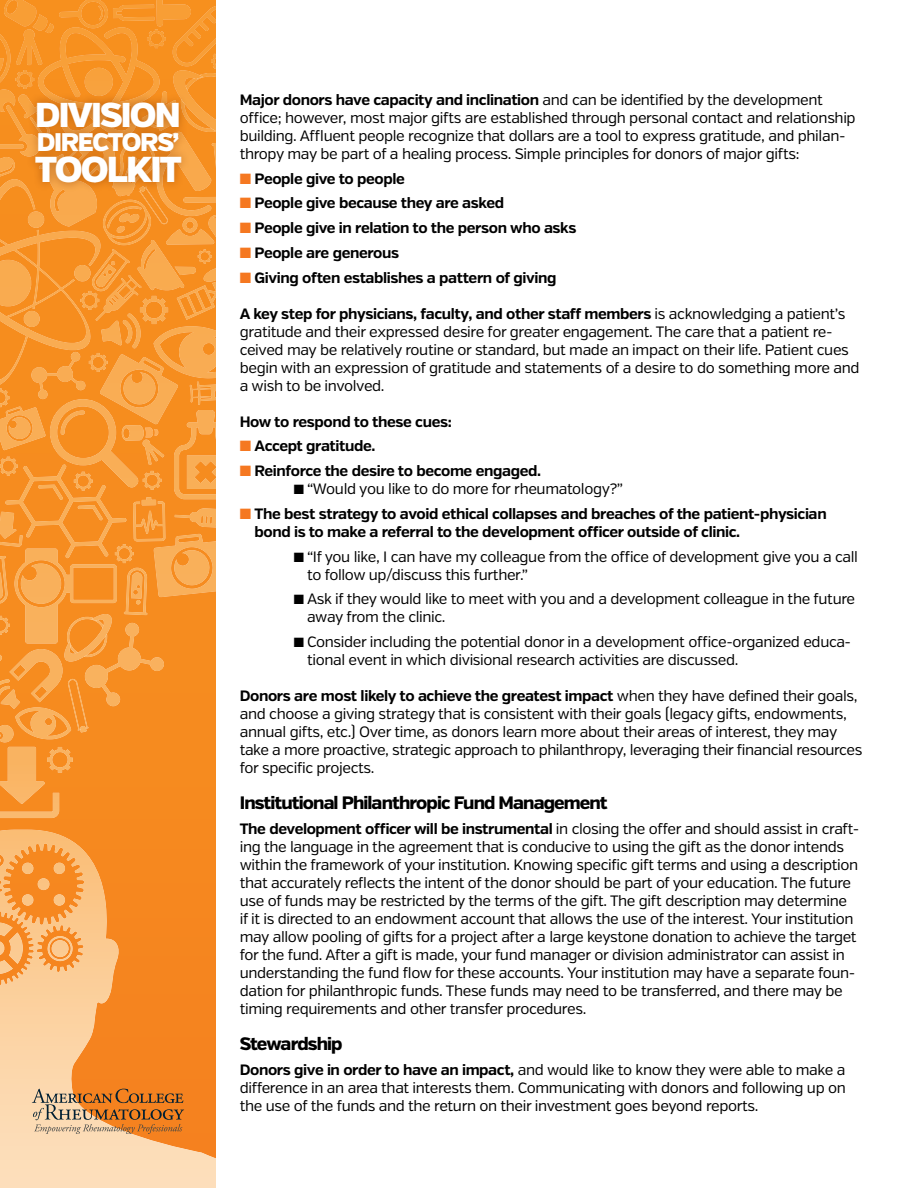
<style>
.page{position:relative;width:918px;height:1188px;background:#fff}
.page>*{position:absolute;margin:0;border:0;box-sizing:border-box;transform-origin:0 0}
.t1{font:900 36px "Verb";letter-spacing:-.05em;color:#fff}
.t2{font:900 34.5px "Verb";letter-spacing:-.05em;color:#fff}
.t3{font:900 25.5px "Verb";letter-spacing:-.05em;color:#fff}
.t4{font:800 18px "Verb";letter-spacing:-.05em;color:#000}
.t5{font:15px/18px "Verb";letter-spacing:-.025em;color:#000}
.t6{font:700 15px/18px "Verb";letter-spacing:-.025em;color:#000}
.s1{font-weight:700}
.s2{color:#f57821}
</style>
<div class="page">
<svg style="left:0;top:830px;width:216px;height:358px;background:#f8a85a"></svg>
<svg style="left:0;top:0;width:216px;height:818px;background:#f6952d"></svg>
<img style="left:88px;top:614px;width:25px;height:48px">
<img style="left:147px;top:29px;width:19px;height:19px">
<img style="left:102px;top:353px;width:6px;height:19px">
<img style="left:88px;top:472px;width:5px;height:19px">
<img style="left:143px;top:471px;width:19px;height:19px">
<img style="left:15px;top:70px;width:19px;height:19px">
<img style="left:198px;top:249px;width:14px;height:15px">
<img style="left:115px;top:544px;width:19px;height:19px">
<img style="left:140px;top:296px;width:28px;height:28px">
<img style="left:211px;top:53px;width:5px;height:16px">
<img style="left:0;top:385px;width:88px;height:382px">
<img style="left:0;top:512px;width:17px;height:23px">
<img style="left:0;top:535px;width:23px;height:12px">
<img style="left:0;top:179px;width:102px;height:206px">
<img style="left:73px;top:265px;width:19px;height:17px">
<img style="left:47px;top:747px;width:26px;height:26px">
<img style="left:0;top:747px;width:45px;height:46px">
<img style="left:0;top:793px;width:59px;height:25px">
<svg style="left:0;top:959px;width:25px;height:17px"></svg>
<img style="left:9px;top:959px;width:15px;height:5px">
<img style="left:0;top:960px;width:13px;height:14px">
<img style="left:47px;top:936px;width:26px;height:25px">
<img style="left:0;top:830px;width:34px;height:129px">
<svg style="left:21px;top:862px;width:45px;height:44px;background:#f7973a"></svg>
<div style="left:26px;top:93px;width:164px;height:99px;background:#853600;opacity:.5"></div>
<svg style="left:32px;top:1089px;width:152px;height:45px;background:#ce8e53"></svg>
<h2 class="t2" style="left:35px;top:94px;width:147px">DIVISION</h2>
<h3 class="t3" style="left:37px;top:126px;width:144px">DIRECTORS’</h3>
<h1 class="t1" style="left:35px;top:148px;width:148px">TOOLKIT</h1>
<p class="t5" style="left:240px;top:91px;width:617px"><span class="s1">Major donors have capacity and inclination</span> and can be identified by the development office; however, most major gifts are established through personal contact and relationship building. Affluent people recognize that dollars are a tool to express gratitude, and philan&shy;thropy may be part of a healing process. Simple principles for donors of major gifts:</p>
<p class="t6" style="left:240px;top:170px;width:167px"><span class="s2">■</span> People give to people</p>
<p class="t6" style="left:240px;top:194px;width:266px"><span class="s2">■</span> People give because they are asked</p>
<p class="t6" style="left:240px;top:219px;width:338px"><span class="s2">■</span> People give in relation to the person who asks</p>
<p class="t6" style="left:240px;top:244px;width:161px"><span class="s2">■</span> People are generous</p>
<p class="t6" style="left:240px;top:269px;width:318px"><span class="s2">■</span> Giving often establishes a pattern of giving</p>
<p class="t5" style="left:240px;top:305px;width:621px"><span class="s1">A key step for physicians, faculty, and other staff members</span> is acknowledging a patient’s gratitude and their expressed desire for greater engagement. The care that a patient re&shy;ceived may be relatively routine or standard, but made an impact on their life. Patient cues begin with an expression of gratitude and statements of a desire to do something more and a wish to be involved.</p>
<p class="t6" style="left:240px;top:413px;width:214px">How to respond to these cues:</p>
<p class="t6" style="left:240px;top:437px;width:137px"><span class="s2">■</span> Accept gratitude.</p>
<p class="t6" style="left:240px;top:462px;width:303px"><span class="s2">■</span> Reinforce the desire to become engaged.</p>
<p class="t5" style="left:294px;top:480px;width:331px">■ “Would you like to do more for rheumatology?”</p>
<p class="t6" style="left:255px;top:505px;width:574px;text-indent:-15px"><span class="s2">■</span> The best strategy to avoid ethical collapses and breaches of the patient-physician bond is to make a referral to the development officer outside of clinic.</p>
<p class="t5" style="left:307px;top:548px;width:552px;text-indent:-13px">■ “If you like, I can have my colleague from the office of development give you a call to follow up/discuss this further.”</p>
<p class="t5" style="left:307px;top:590px;width:550px;text-indent:-13px">■ Ask if they would like to meet with you and a development colleague in the future away from the clinic.</p>
<p class="t5" style="left:307px;top:633px;width:546px;text-indent:-13px">■ Consider including the potential donor in a development office-organized educa&shy;tional event in which divisional research activities are discussed.</p>
<p class="t5" style="left:240px;top:687px;width:624px"><span class="s1">Donors are most likely to achieve the greatest impact</span> when they have defined their goals, and choose a giving strategy that is consistent with their goals (legacy gifts, endowments, annual gifts, etc.) Over time, as donors learn more about their areas of interest, they may take a more proactive, strategic approach to philanthropy, leveraging their financial resources for specific projects.</p>
<p class="t4" style="left:240px;top:792px;width:369px">Institutional Philanthropic Fund Management</p>
<p class="t5" style="left:240px;top:820px;width:621px"><span class="s1">The development officer will be instrumental</span> in closing the offer and should assist in craft&shy;ing the language in the agreement that is conducive to using the gift as the donor intends within the framework of your institution. Knowing specific gift terms and using a description that accurately reflects the intent of the donor should be part of your education. The future use of funds may be restricted by the terms of the gift. The gift description may determine if it is directed to an endowment account that allows the use of the interest. Your institution may allow pooling of gifts for a project after a large keystone donation to achieve the target for the fund. After a gift is made, your fund manager or division administrator can assist in understanding the fund flow for these accounts. Your institution may have a separate foun&shy;dation for philanthropic funds. These funds may need to be transferred, and there may be timing requirements and other transfer procedures.</p>
<p class="t4" style="left:240px;top:1033px;width:104px">Stewardship</p>
<p class="t5" style="left:240px;top:1061px;width:608px;text-align:justify"><span class="s1">Donors give in order to have an impact,</span> and would like to know they were able to make a difference in an area that interests them. Communicating with donors and following up on the use of the funds and the return on their investment goes beyond reports.</p>
</div>
